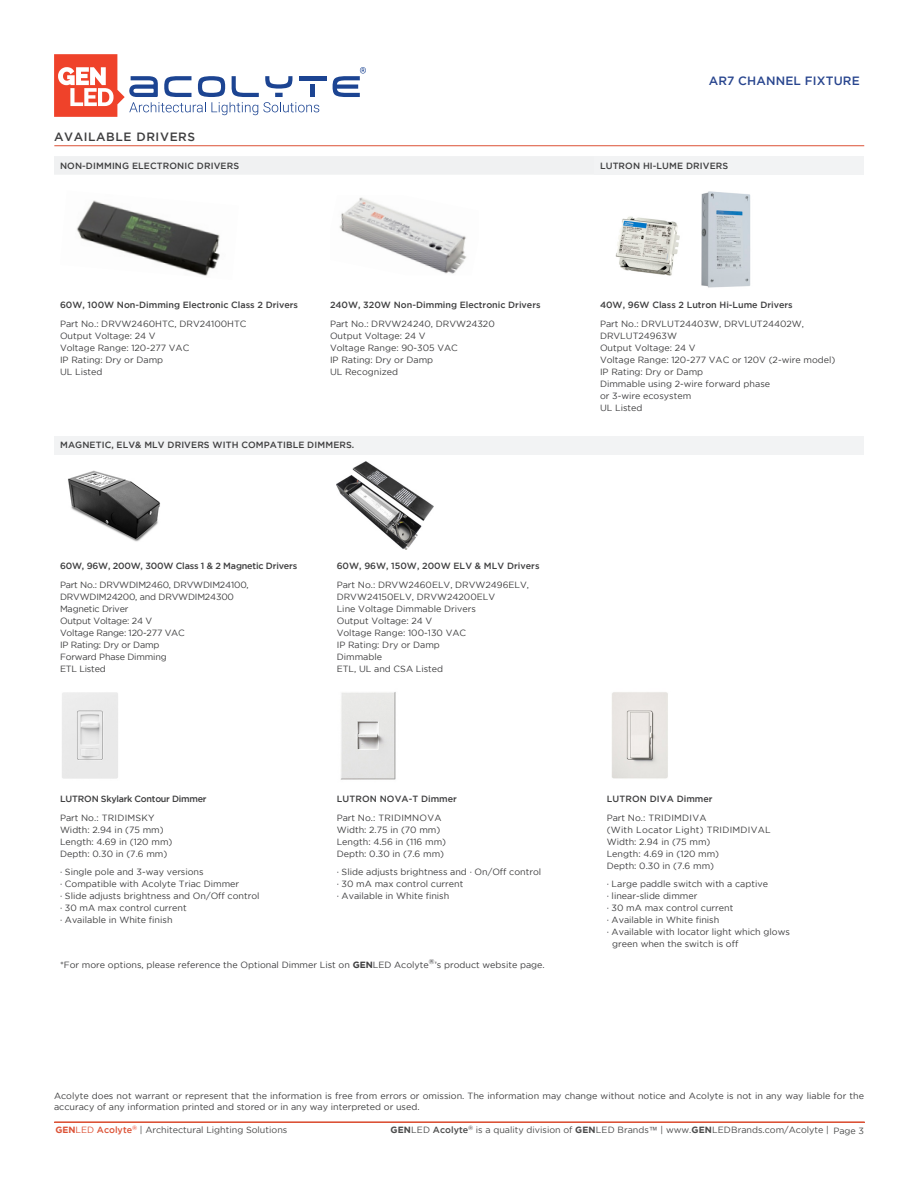
<style>
.page{position:relative;width:918px;height:1188px;background:#fff}
.page>*{position:absolute;margin:0;border:0;box-sizing:border-box;transform-origin:0 0}
.t1{font:500 12px "Gotham";letter-spacing:.015em;color:#28458e}
.t2{font:500 12px "Gotham";letter-spacing:.05em;color:#3e3e3f}
.Bullet_points{font:9px/12px "Gotham";color:#3e3e3f}
.t3{font:500 9px "Gotham";color:#3e3e3f}
.Bullet_points-2{font:9px/12px "Gotham";letter-spacing:-.02em;color:#3e3e3f}
.t4{font:9px "Gotham";color:#494a4a}
.Bullet_points-3{font:9px/12px "Gotham";letter-spacing:.025em;color:#3e3e3f}
.t5{font:500 9px "Gotham";letter-spacing:-.02em;color:#3e3e3f}
.t6{font:500 9px "Gotham";letter-spacing:-.03em;color:#3e3e3f}
.t7{font:500 9px "Gotham";color:#494a4a}
.t8{font:500 6.15px "Gotham";color:#494a4a}
.s1{font-weight:700}
.s2{font-weight:400}
.s3{font-weight:700;color:#dc5236}
.s4{color:#dc5236}
.s5{font-weight:500;color:#dc5236}
.s6{font-family:"Gill Sans MT Pro";font-weight:500;color:#57585a}
</style>
<div class="page">
<svg style="left:54px;top:54px;width:265px;height:63px"></svg>
<div style="left:310px;top:85px;width:5px;height:12px;background:#1c4492"></div>
<hr style="left:299px;top:76px;width:27px;height:4px;background:#1c4492">
<svg style="left:333px;top:67px;width:33px;height:30px"></svg>
<hr style="left:54px;top:145px;width:810px;height:1px;background:#dc5236">
<hr style="left:54px;top:1122px;width:811px;height:1px;background:#dc5236">
<div style="left:54px;top:156px;width:540px;height:19px;background:#f0f1f2"></div>
<div style="left:594px;top:156px;width:270px;height:19px;background:#f2f3f4"></div>
<img style="left:76px;top:200px;width:144px;height:76px">
<img style="left:339px;top:197px;width:128px;height:77px">
<img style="left:615px;top:216px;width:65px;height:60px">
<img style="left:701px;top:191px;width:50px;height:97px">
<div style="left:54px;top:436px;width:810px;height:18px;background:#f2f3f4"></div>
<img style="left:68px;top:470px;width:93px;height:72px">
<img style="left:337px;top:461px;width:96px;height:89px">
<img style="left:62px;top:692px;width:56px;height:87px">
<img style="left:340px;top:692px;width:56px;height:88px">
<img style="left:612px;top:692px;width:56px;height:87px">
<p class="t2" style="left:54px;top:129px;width:143px">AVAILABLE DRIVERS</p>
<h1 class="t1" style="left:709px;top:74px;width:153px">AR7 CHANNEL FIXTURE</h1>
<p class="t3" style="left:60px;top:160px;width:181px">NON-DIMMING ELECTRONIC DRIVERS</p>
<p class="t3" style="left:600px;top:160px;width:130px">LUTRON HI-LUME DRIVERS</p>
<p class="t3" style="left:60px;top:300px;width:240px">60W, 100W Non-Dimming Electronic Class 2 Drivers</p>
<p class="Bullet_points" style="left:60px;top:318px;width:188px">Part No.: DRVW2460HTC, DRV24100HTC</p>
<p class="Bullet_points" style="left:60px;top:330px;width:97px">Output Voltage: 24 V</p>
<p class="Bullet_points" style="left:60px;top:342px;width:131px">Voltage Range: 120-277 VAC</p>
<p class="Bullet_points" style="left:60px;top:354px;width:105px">IP Rating: Dry or Damp</p>
<p class="Bullet_points" style="left:60px;top:366px;width:44px">UL Listed</p>
<p class="t3" style="left:330px;top:300px;width:212px">240W, 320W Non-Dimming Electronic Drivers</p>
<p class="Bullet_points" style="left:330px;top:318px;width:166px">Part No.: DRVW24240, DRVW24320</p>
<p class="Bullet_points" style="left:330px;top:330px;width:97px">Output Voltage: 24 V</p>
<p class="Bullet_points" style="left:330px;top:342px;width:129px">Voltage Range: 90-305 VAC</p>
<p class="Bullet_points" style="left:330px;top:354px;width:105px">IP Rating: Dry or Damp</p>
<p class="Bullet_points" style="left:330px;top:366px;width:70px">UL Recognized</p>
<p class="t3" style="left:60px;top:440px;width:296px">MAGNETIC, ELV&amp; MLV DRIVERS WITH COMPATIBLE DIMMERS.</p>
<p class="t5" style="left:60px;top:561px;width:239px">60W, 96W, 200W, 300W Class 1 &amp; 2 Magnetic Drivers</p>
<p class="Bullet_points-2" style="left:60px;top:579px;width:190px">Part No.: DRVWDIM2460, DRVWDIM24100,</p>
<p class="Bullet_points-2" style="left:60px;top:591px;width:176px">DRVWDIM24200, and DRVWDIM24300</p>
<p class="Bullet_points-2" style="left:60px;top:603px;width:70px">Magnetic Driver</p>
<p class="Bullet_points-2" style="left:60px;top:615px;width:94px">Output Voltage: 24 V</p>
<p class="Bullet_points-2" style="left:60px;top:627px;width:126px">Voltage Range: 120-277 VAC</p>
<p class="Bullet_points-2" style="left:60px;top:639px;width:101px">IP Rating: Dry or Damp</p>
<p class="Bullet_points-2" style="left:60px;top:651px;width:108px">Forward Phase Dimming<br>ETL Listed</p>
<p class="t3" style="left:337px;top:561px;width:204px">60W, 96W, 150W, 200W ELV &amp; MLV Drivers</p>
<p class="Bullet_points" style="left:337px;top:579px;width:194px">Part No.: DRVW2460ELV, DRVW2496ELV,<br>DRVW24150ELV, DRVW24200ELV</p>
<p class="Bullet_points" style="left:337px;top:603px;width:141px">Line Voltage Dimmable Drivers</p>
<p class="Bullet_points" style="left:337px;top:615px;width:97px">Output Voltage: 24 V</p>
<p class="Bullet_points" style="left:337px;top:627px;width:131px">Voltage Range: 100-130 VAC</p>
<p class="Bullet_points" style="left:337px;top:639px;width:105px">IP Rating: Dry or Damp</p>
<p class="Bullet_points" style="left:337px;top:651px;width:108px">Dimmable<br>ETL, UL and CSA Listed</p>
<p class="t6" style="left:60px;top:794px;width:148px">LUTRON Skylark Contour Dimmer</p>
<p class="Bullet_points-3" style="left:60px;top:811px;width:96px">Part No.: TRIDIMSKY</p>
<p class="Bullet_points" style="left:60px;top:823px;width:105px">Width: 2.94 in (75 mm)</p>
<p class="Bullet_points" style="left:60px;top:835px;width:114px">Length: 4.69 in (120 mm)</p>
<p class="Bullet_points" style="left:60px;top:847px;width:109px">Depth: 0.30 in (7.6 mm)</p>
<p class="Bullet_points" style="left:60px;top:866px;width:145px">· Single pole and 3-way versions</p>
<p class="Bullet_points" style="left:60px;top:878px;width:181px">· Compatible with Acolyte Triac Dimmer</p>
<p class="Bullet_points" style="left:60px;top:890px;width:201px">· Slide adjusts brightness and On/Off control</p>
<p class="Bullet_points" style="left:60px;top:902px;width:128px">· 30 mA max control current</p>
<p class="Bullet_points" style="left:60px;top:914px;width:114px">· Available in White finish</p>
<p class="t3" style="left:337px;top:794px;width:122px">LUTRON NOVA-T Dimmer</p>
<p class="Bullet_points-3" style="left:337px;top:811px;width:106px">Part No.: TRIDIMNOVA</p>
<p class="Bullet_points" style="left:337px;top:823px;width:105px">Width: 2.75 in (70 mm)</p>
<p class="Bullet_points" style="left:337px;top:835px;width:111px">Length: 4.56 in (116 mm)</p>
<p class="Bullet_points" style="left:337px;top:847px;width:109px">Depth: 0.30 in (7.6 mm)</p>
<p class="Bullet_points" style="left:337px;top:866px;width:206px">· Slide adjusts brightness and · On/Off control</p>
<p class="Bullet_points" style="left:337px;top:878px;width:128px">· 30 mA max control current</p>
<p class="Bullet_points" style="left:337px;top:890px;width:114px">· Available in White finish</p>
<p class="Bullet_points" style="left:60px;top:959px;width:486px">*For more options, please reference the Optional Dimmer List on <span class="s1">GEN</span>LED Acolyte<sup>®</sup>’s product website page.</p>
<p class="t3" style="left:600px;top:300px;width:194px">40W, 96W Class 2 Lutron Hi-Lume Drivers</p>
<p class="Bullet_points" style="left:600px;top:318px;width:206px">Part No.: DRVLUT24403W, DRVLUT24402W,<br>DRVLUT24963W</p>
<p class="Bullet_points" style="left:600px;top:342px;width:97px">Output Voltage: 24 V</p>
<p class="Bullet_points" style="left:600px;top:354px;width:237px">Voltage Range: 120-277 VAC or 120V (2-wire model)</p>
<p class="Bullet_points" style="left:600px;top:366px;width:105px">IP Rating: Dry or Damp</p>
<p class="Bullet_points" style="left:600px;top:378px;width:172px">Dimmable using 2-wire forward phase</p>
<p class="Bullet_points" style="left:600px;top:390px;width:93px">or 3-wire ecosystem<br>UL Listed</p>
<p class="t3" style="left:607px;top:794px;width:107px">LUTRON DIVA Dimmer</p>
<p class="Bullet_points-3" style="left:607px;top:811px;width:165px">Part No.: TRIDIMDIVA<br>(With Locator Light) TRIDIMDIVAL</p>
<p class="Bullet_points" style="left:607px;top:835px;width:105px">Width: 2.94 in (75 mm)</p>
<p class="Bullet_points" style="left:607px;top:847px;width:114px">Length: 4.69 in (120 mm)</p>
<p class="Bullet_points" style="left:607px;top:859px;width:109px">Depth: 0.30 in (7.6 mm)</p>
<p class="Bullet_points" style="left:607px;top:878px;width:163px">· Large paddle switch with a captive · linear-slide dimmer</p>
<p class="Bullet_points" style="left:607px;top:902px;width:128px">· 30 mA max control current</p>
<p class="Bullet_points" style="left:607px;top:914px;width:114px">· Available in White finish</p>
<p class="Bullet_points" style="left:607px;top:926px;width:185px">· Available with locator light which glows</p>
<p class="Bullet_points" style="left:612px;top:938px;width:128px">green when the switch is off</p>
<p class="Bullet_points" style="left:54px;top:1091px;width:812px;line-height:10.8px">Acolyte does not warrant or represent that the information is free from errors or omission. The information may change without notice and Acolyte is not in any way liable for the accuracy of any information printed and stored or in any way interpreted or used.</p>
<p class="t7" style="left:391px;top:1125px;width:79px"><span class="s1">GEN</span><span class="s2">LED</span> Acolyte</p>
<p class="t4" style="left:833px;top:1126px;width:32px">Page 3</p>
<p class="t4" style="left:55px;top:1125px;width:233px"><span class="s3">GEN</span><span class="s4">LED</span> <span class="s5">Acolyte</span><sup>®</sup> | Architectural Lighting Solutions</p>
<p class="t4" style="left:476px;top:1125px;width:355px">is a quality division of <span class="s1">GEN</span>LED Brands<span class="s6">™</span> | www.<span class="s1">GEN</span>LEDBrands.com/Acolyte |</p>
<p class="t8" style="left:468px;top:1124px;width:7px">®</p>
</div>
